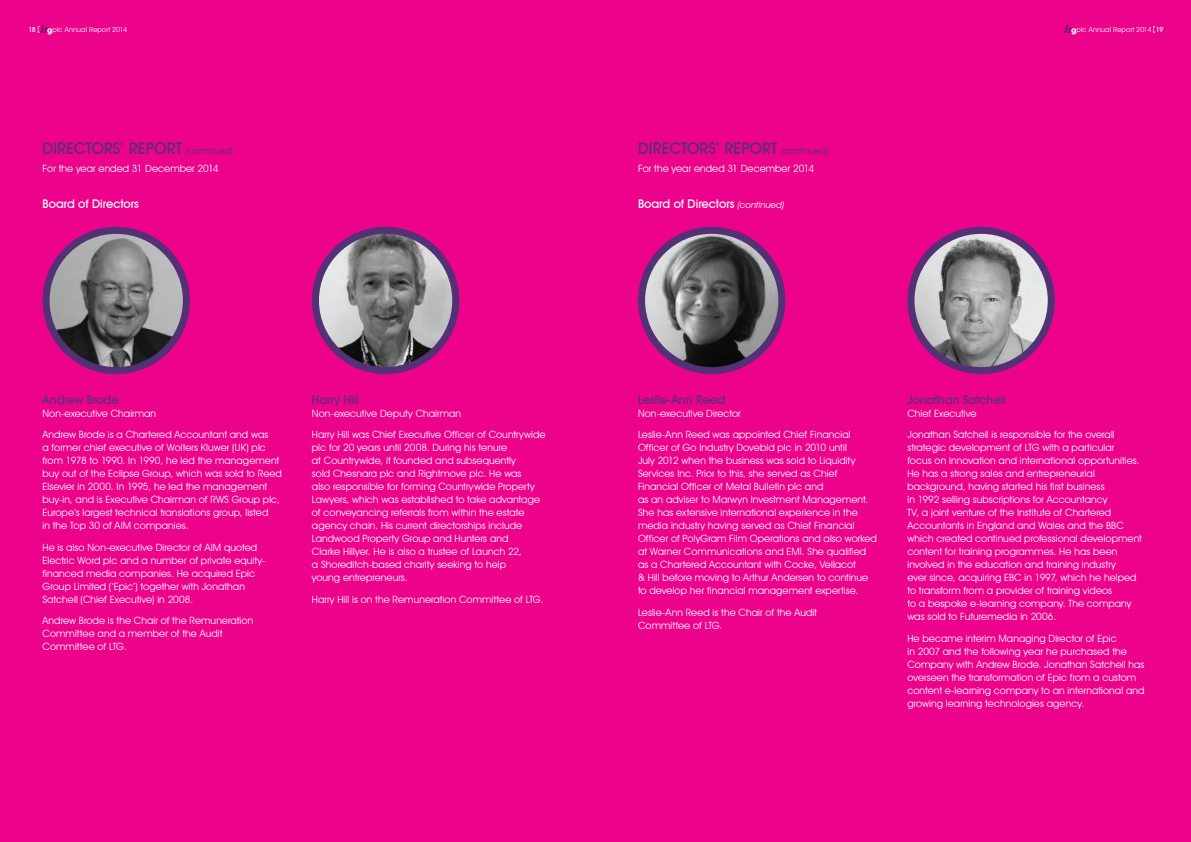
<style>
.page{position:relative;width:1191px;height:842px;background:#ed028c}
.page>*{position:absolute;margin:0;border:0;box-sizing:border-box;transform-origin:0 0}
.new_page_header_dark{font:500 16px "Avant Garde IT Cby BT";color:#543175}
.sub_sub_header_dark{font:500 12px "Avant Garde IT Cby BT";color:#543175}
.sub_header_purple{font:500 12px "Avant Garde IT Cby BT";color:#fff}
.body_white{font:10px/13px "Avant Garde IT Cby BT";letter-spacing:.01em;color:#fff}
.t1{font:7px "Avant Garde IT Cby BT";letter-spacing:.02em;color:#fff}
.t2{font:500 7px "Avant Garde IT Cby BT";color:#fff}
.s1{font-weight:500}
.s2{font-weight:400;font-style:italic;font-size:9px}
</style>
<div class="page">
<svg style="left:38px;top:25px;width:14px;height:10px"></svg>
<svg style="left:1064px;top:25px;width:11px;height:10px"></svg>
<div style="left:43px;top:227px;width:147px;height:147px;background:#543175;border-radius:50%"></div>
<img style="left:50px;top:234px;width:133px;height:133px;border-radius:67px">
<div style="left:312px;top:227px;width:147px;height:147px;background:#543175;border-radius:50%"></div>
<img style="left:319px;top:234px;width:133px;height:133px;border-radius:67px">
<div style="left:638px;top:227px;width:147px;height:147px;background:#543175;border-radius:50%"></div>
<img style="left:645px;top:234px;width:133px;height:133px;border-radius:67px">
<div style="left:907px;top:227px;width:147px;height:147px;background:#543175;border-radius:50%"></div>
<img style="left:914px;top:234px;width:133px;height:133px;border-radius:67px">
<p class="t2" style="left:28px;top:26px;width:9px">18</p>
<p class="t1" style="left:53px;top:26px;width:76px">plc Annual Report 2014</p>
<p class="t1" style="left:1076px;top:26px;width:88px">plc Annual Report 2014 <span class="s1">19</span></p>
<p class="new_page_header_dark" style="left:43px;top:138px;width:192px">DIRECTORS’ REPORT <span class="s2">(continued)</span></p>
<p class="body_white" style="left:43px;top:162px;width:177px">For the year ended 31 December 2014</p>
<p class="new_page_header_dark" style="left:638px;top:138px;width:192px">DIRECTORS’ REPORT <span class="s2">(continued)</span></p>
<p class="body_white" style="left:638px;top:162px;width:177px">For the year ended 31 December 2014</p>
<p class="sub_header_purple" style="left:43px;top:196px;width:98px">Board of Directors</p>
<p class="sub_header_purple" style="left:638px;top:196px;width:148px">Board of Directors <span class="s2">(continued)</span></p>
<p class="sub_sub_header_dark" style="left:43px;top:392px;width:78px">Andrew Brode</p>
<p class="body_white" style="left:43px;top:407px;width:115px">Non-executive Chairman</p>
<p class="body_white" style="left:43px;top:428px;width:241px">Andrew Brode is a Chartered Accountant and was<br>a former chief executive of Wolters Kluwer (UK) plc from 1978 to 1990. In 1990, he led the management buy out of the Eclipse Group, which was sold to Reed Elsevier in 2000. In 1995, he led the management buy-in, and is Executive Chairman of RWS Group plc, Europe’s largest technical translations group, listed<br>in the Top 30 of AIM companies.</p>
<p class="body_white" style="left:43px;top:541px;width:224px">He is also Non-executive Director of AIM quoted Electric Word plc and a number of private equity&shy;financed media companies. He acquired Epic Group Limited (‘Epic’) together with Jonathan Satchell (Chief Executive) in 2008.</p>
<p class="body_white" style="left:43px;top:614px;width:212px">Andrew Brode is the Chair of the Remuneration<br>Committee and a member of the Audit<br>Committee of LTG.</p>
<p class="sub_sub_header_dark" style="left:312px;top:392px;width:48px">Harry Hill</p>
<p class="body_white" style="left:312px;top:407px;width:151px">Non-executive Deputy Chairman</p>
<p class="body_white" style="left:312px;top:428px;width:235px">Harry Hill was Chief Executive Officer of Countrywide plc for 20 years until 2008. During his tenure<br>at Countrywide, it founded and subsequently<br>sold Chesnara plc and Rightmove plc. He was<br>also responsible for forming Countrywide Property Lawyers, which was established to take advantage of conveyancing referrals from within the estate agency chain. His current directorships include Landwood Property Group and Hunters and<br>Clarke Hillyer. He is also a trustee of Launch 22,<br>a Shoreditch-based charity seeking to help<br>young entrepreneurs.</p>
<p class="body_white" style="left:312px;top:593px;width:233px">Harry Hill is on the Remuneration Committee of LTG.</p>
<p class="sub_sub_header_dark" style="left:638px;top:392px;width:89px">Leslie-Ann Reed</p>
<p class="body_white" style="left:638px;top:407px;width:104px">Non-executive Director</p>
<p class="body_white" style="left:638px;top:428px;width:240px">Leslie-Ann Reed was appointed Chief Financial Officer of Go Industry Dovebid plc in 2010 until<br>July 2012 when the business was sold to Liquidity Services Inc. Prior to this, she served as Chief Financial Officer of Metal Bulletin plc and<br>as an adviser to Marwyn Investment Management.<br>She has extensive international experience in the media industry having served as Chief Financial Officer of PolyGram Film Operations and also worked at Warner Communications and EMI. She qualified as a Chartered Accountant with Cocke, Vellacot<br>&amp; Hill before moving to Arthur Andersen to continue to develop her financial management expertise.</p>
<p class="body_white" style="left:638px;top:606px;width:180px">Leslie-Ann Reed is the Chair of the Audit<br>Committee of LTG.</p>
<p class="sub_sub_header_dark" style="left:907px;top:392px;width:100px">Jonathan Satchell</p>
<p class="body_white" style="left:907px;top:407px;width:71px">Chief Executive</p>
<p class="body_white" style="left:907px;top:428px;width:236px">Jonathan Satchell is responsible for the overall strategic development of LTG with a particular<br>focus on innovation and international opportunities.<br>He has a strong sales and entrepreneurial background, having started his first business<br>in 1992 selling subscriptions for Accountancy<br>TV, a joint venture of the Institute of Chartered Accountants in England and Wales and the BBC which created continued professional development content for training programmes. He has been involved in the education and training industry<br>ever since, acquiring EBC in 1997, which he helped to transform from a provider of training videos<br>to a bespoke e-learning company. The company was sold to Futuremedia in 2006.</p>
<p class="body_white" style="left:907px;top:632px;width:238px">He became interim Managing Director of Epic<br>in 2007 and the following year he purchased the Company with Andrew Brode. Jonathan Satchell has overseen the transformation of Epic from a custom content e-learning company to an international and growing learning technologies agency.</p>
</div>
